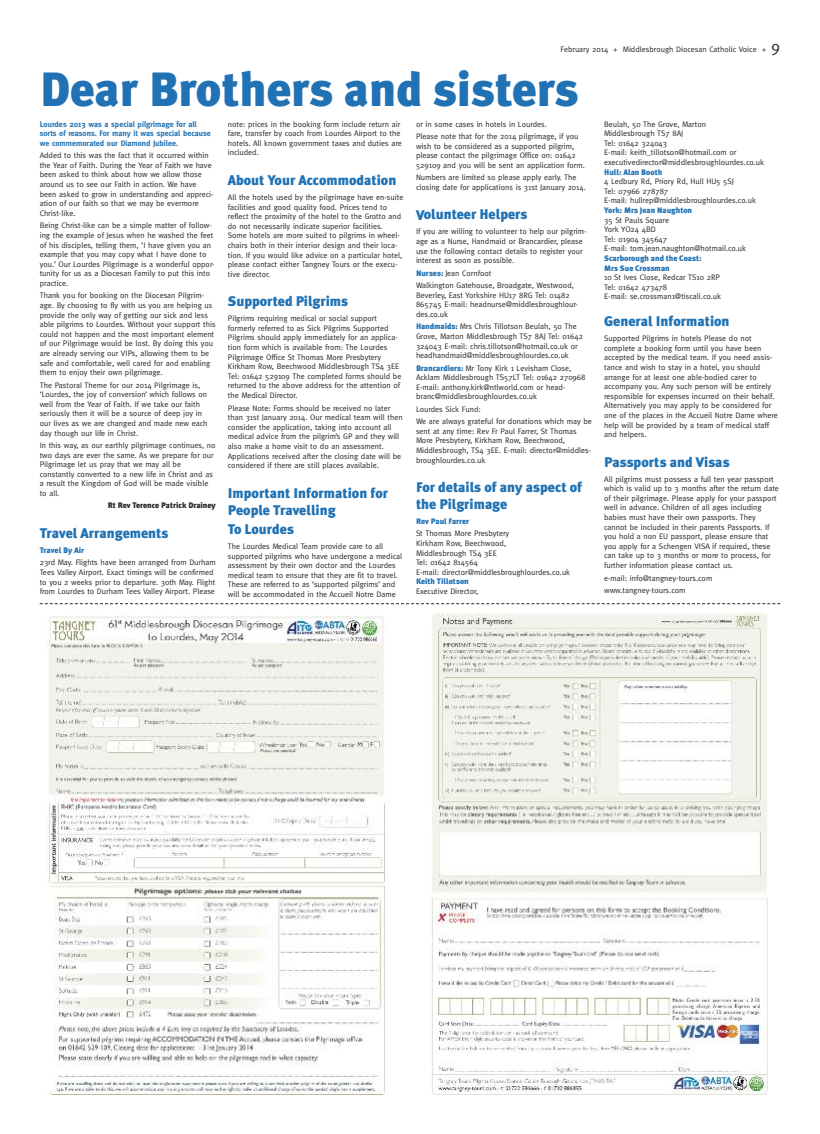
<style>
.page{position:relative;width:820px;height:1134px;background:#fff}
.page>*{position:absolute;margin:0;border:0;box-sizing:border-box;transform-origin:0 0}
.t1{font:900 48px "Meta Plus";color:#2072b4}
.t2{font:900 14px/16.8px "Meta Plus";color:#2072b4}
.t3{font:8px/9.6px "Meta";color:#272627}
.t4{font:700 8px/9.6px "Meta";color:#2072b4}
.t5{font:900 8px/9.6px "Meta Plus";color:#2072b4}
.t6{font:900 8px "Meta Plus";color:#272627}
.s1{font-size:16px}
.s2{font-family:"Meta Plus";font-weight:900;color:#2072b4}
</style>
<div class="page">
<img style="left:47px;top:615px;width:341px;height:479px">
<img style="left:431px;top:612px;width:337px;height:482px">
<svg style="left:40px;top:603px;width:740px;height:1px"></svg>
<p class="t3" style="left:560px;top:45px;width:221px">February 2014 + Middlesbrough Diocesan Catholic Voice + <span class="s1">9</span></p>
<h1 class="t1" style="left:40px;top:61px;width:540px">Dear Brothers and sisters</h1>
<p class="t4" style="left:40px;top:119px;width:173px">Lourdes 2013 was a special pilgrimage for all sorts of reasons. For many it was special because we commemorated our Diamond Jubilee.</p>
<p class="t3" style="left:40px;top:151px;width:175px">Added to this was the fact that it occurred within the Year of Faith. During the Year of Faith we have been asked to think about how we allow those around us to see our Faith in action. We have been asked to grow in understanding and appreci&shy;ation of our faith so that we may be evermore Christ-like.</p>
<p class="t3" style="left:40px;top:221px;width:176px">Being Christ-like can be a simple matter of follow&shy;ing the example of Jesus when he washed the feet of his disciples, telling them, ‘I have given you an example that you may copy what I have done to you.’ Our Lourdes Pilgrimage is a wonderful oppor&shy;tunity for us as a Diocesan Family to put this into practice.</p>
<p class="t3" style="left:40px;top:291px;width:177px">Thank you for booking on the Diocesan Pilgrim&shy;age. By choosing to fly with us you are helping us provide the only way of getting our sick and less able pilgrims to Lourdes. Without your support this could not happen and the most important element of our Pilgrimage would be lost. By doing this you are already serving our VIPs, allowing them to be safe and comfortable, well cared for and enabling them to enjoy their own pilgrimage.</p>
<p class="t3" style="left:40px;top:380px;width:169px">The Pastoral Theme for our 2014 Pilgrimage is, ‘Lourdes, the joy of conversion’ which follows on well from the Year of Faith. If we take our faith seriously then it will be a source of deep joy in our lives as we are changed and made new each day though our life in Christ.</p>
<p class="t3" style="left:40px;top:440px;width:177px">In this way, as our earthly pilgrimage continues, no two days are ever the same. As we prepare for our Pilgrimage let us pray that we may all be constantly converted to a new life in Christ and as a result the Kingdom of God will be made visible to all.</p>
<p class="t6" style="left:108px;top:501px;width:109px">Rt Rev Terence Patrick Drainey</p>
<h2 class="t2" style="left:40px;top:525px;width:130px">Travel Arrangements</h2>
<p class="t5" style="left:40px;top:545px;width:46px">Travel By Air</p>
<p class="t3" style="left:40px;top:558px;width:177px">23rd May. Flights have been arranged from Durham Tees Valley Airport. Exact timings will be confirmed to you 2 weeks prior to departure. 30th May. Flight from Lourdes to Durham Tees Valley Airport. Please</p>
<p class="t3" style="left:228px;top:119px;width:175px">note: prices in the booking form include return air fare, transfer by coach from Lourdes Airport to the hotels. All known government taxes and duties are included.</p>
<h2 class="t2" style="left:228px;top:172px;width:170px">About Your Accommodation</h2>
<p class="t3" style="left:228px;top:192px;width:177px">All the hotels used by the pilgrimage have en-suite facilities and good quality food. Prices tend to reflect the proximity of the hotel to the Grotto and do not necessarily indicate superior facilities.<br>Some hotels are more suited to pilgrims in wheel&shy;chairs both in their interior design and their loca&shy;tion. If you would like advice on a particular hotel, please contact either Tangney Tours or the execu&shy;tive director.</p>
<h2 class="t2" style="left:228px;top:293px;width:122px">Supported Pilgrims</h2>
<p class="t3" style="left:228px;top:314px;width:175px">Pilgrims requiring medical or social support formerly referred to as Sick Pilgrims Supported Pilgrims should apply immediately for an applica&shy;tion form which is available from: The Lourdes Pilgrimage Office St Thomas More Presbytery Kirkham Row, Beechwood Middlesbrough TS4 3EE Tel: 01642 529109 The completed forms should be returned to the above address for the attention of the Medical Director.</p>
<p class="t3" style="left:228px;top:403px;width:176px">Please Note: Forms should be received no later than 31st January 2014. Our medical team will then consider the application, taking into account all medical advice from the pilgrim’s GP and they will also make a home visit to do an assessment.<br>Applications received after the closing date will be considered if there are still places available.</p>
<h2 class="t2" style="left:228px;top:484px;width:162px">Important Information for<br>People Travelling</h2>
<h2 class="t2" style="left:228px;top:521px;width:68px">To Lourdes</h2>
<p class="t3" style="left:228px;top:541px;width:176px">The Lourdes Medical Team provide care to all supported pilgrims who have undergone a medical assessment by their own doctor and the Lourdes medical team to ensure that they are fit to travel.<br>These are referred to as ‘supported pilgrims’ and will be accommodated in the Accueil Notre Dame</p>
<p class="t3" style="left:416px;top:118px;width:164px;line-height:12.4px">or in some cases in hotels in Lourdes.<br>Please note that for the 2014 pilgrimage, if you</p>
<p class="t3" style="left:416px;top:141px;width:170px">wish to be considered as a supported pilgrim, please contact the pilgrimage Office on: 01642<br>529109 and you will be sent an application form.</p>
<p class="t3" style="left:416px;top:173px;width:171px">Numbers are limited so please apply early. The closing date for applications is 31st January 2014.</p>
<h2 class="t2" style="left:416px;top:206px;width:113px">Volunteer Helpers</h2>
<p class="t3" style="left:416px;top:227px;width:172px">If you are willing to volunteer to help our pilgrim&shy;age as a Nurse, Handmaid or Brancardier, please use the following contact details to register your interest as soon as possible.</p>
<p class="t3" style="left:416px;top:267px;width:159px;line-height:12.4px"><span class="s2">Nurses:</span> Jean Cornfoot<br>Walkington Gatehouse, Broadgate, Westwood,</p>
<p class="t3" style="left:416px;top:290px;width:163px">Beverley, East Yorkshire HU17 8RG Tel: 01482<br>865745 E-mail: headnurse@middlesbroughlour&shy;des.co.uk</p>
<p class="t3" style="left:416px;top:322px;width:168px"><span class="s2">Handmaids:</span> Mrs Chris Tillotson Beulah, 50 The Grove, Marton Middlesbrough TS7 8AJ Tel: 01642<br>324043 E-mail: chris.tillotson@hotmail.co.uk or headhandmaid@middlesbroughlourdes.co.uk</p>
<p class="t3" style="left:416px;top:363px;width:171px"><span class="s2">Brancardiers:</span> Mr Tony Kirk 1 Levisham Close, Acklam Middlesbrough TS57LT Tel: 01642 270968<br>E-mail: anthony.kirk@ntlworld.com or head&shy;branc@middlesbroughlourdes.co.uk</p>
<p class="t3" style="left:416px;top:403px;width:177px;line-height:12.4px">Lourdes Sick Fund:<br>We are always grateful for donations which may be</p>
<p class="t3" style="left:416px;top:426px;width:176px">sent at any time: Rev Fr Paul Farrer, St Thomas More Presbytery, Kirkham Row, Beechwood, Middlesbrough, TS4 3EE. E-mail: director@middles&shy;broughlourdes.co.uk</p>
<h2 class="t2" style="left:416px;top:479px;width:168px">For details of any aspect of the Pilgrimage</h2>
<p class="t5" style="left:416px;top:516px;width:55px">Rev Paul Farrer</p>
<p class="t3" style="left:416px;top:529px;width:156px">St Thomas More Presbytery<br>Kirkham Row, Beechwood,<br>Middlesbrough TS4 3EE<br>Tel: 01642 814564<br>E-mail: director@middlesbroughlourdes.co.uk</p>
<p class="t5" style="left:416px;top:577px;width:54px">Keith Tillotson</p>
<p class="t3" style="left:416px;top:586px;width:64px">Executive Director,</p>
<p class="t3" style="left:604px;top:119px;width:161px">Beulah, 50 The Grove, Marton<br>Middlesbrough TS7 8AJ<br>Tel: 01642 324043<br>E-mail: keith_tillotson@hotmail.com or executivedirector@middlesbroughlourdes.co.uk</p>
<p class="t5" style="left:604px;top:167px;width:60px">Hull: Alan Booth</p>
<p class="t3" style="left:604px;top:177px;width:153px">4 Ledbury Rd, Priory Rd, Hull HU5 5SJ<br>Tel: 07966 278787<br>E-mail: hullrep@middlesbroughlourdes.co.uk</p>
<p class="t5" style="left:604px;top:205px;width:89px">York: Mrs Jean Naughton</p>
<p class="t3" style="left:604px;top:215px;width:143px">35 St Pauls Square<br>York YO24 4BD<br>Tel: 01904 345647<br>E-mail: tom.jean.naughton@hotmail.co.uk</p>
<p class="t5" style="left:604px;top:253px;width:99px">Scarborough and the Coast:<br>Mrs Sue Crossman</p>
<p class="t3" style="left:604px;top:273px;width:118px">10 St Ives Close, Redcar TS10 2RP<br>Tel: 01642 473478<br>E-mail: se.crossman1@tiscali.co.uk</p>
<h2 class="t2" style="left:604px;top:313px;width:127px">General Information</h2>
<p class="t3" style="left:604px;top:334px;width:175px">Supported Pilgrims in hotels Please do not complete a booking form until you have been accepted by the medical team. If you need assis&shy;tance and wish to stay in a hotel, you should arrange for at least one able-bodied carer to accompany you. Any such person will be entirely responsible for expenses incurred on their behalf.<br>Alternatively you may apply to be considered for one of the places in the Accueil Notre Dame where help will be provided by a team of medical staff and helpers.</p>
<h2 class="t2" style="left:604px;top:453px;width:127px">Passports and Visas</h2>
<p class="t3" style="left:604px;top:474px;width:176px">All pilgrims must possess a full ten year passport which is valid up to 3 months after the return date of their pilgrimage. Please apply for your passport well in advance. Children of all ages including babies must have their own passports. They cannot be included in their parents Passports. If you hold a non EU passport, please ensure that you apply for a Schengen VISA if required, these can take up to 3 months or more to process, for further information please contact us.</p>
<p class="t3" style="left:604px;top:571px;width:110px;line-height:12.4px">e-mail: info@tangney-tours.com www.tangney-tours.com</p>
</div>
